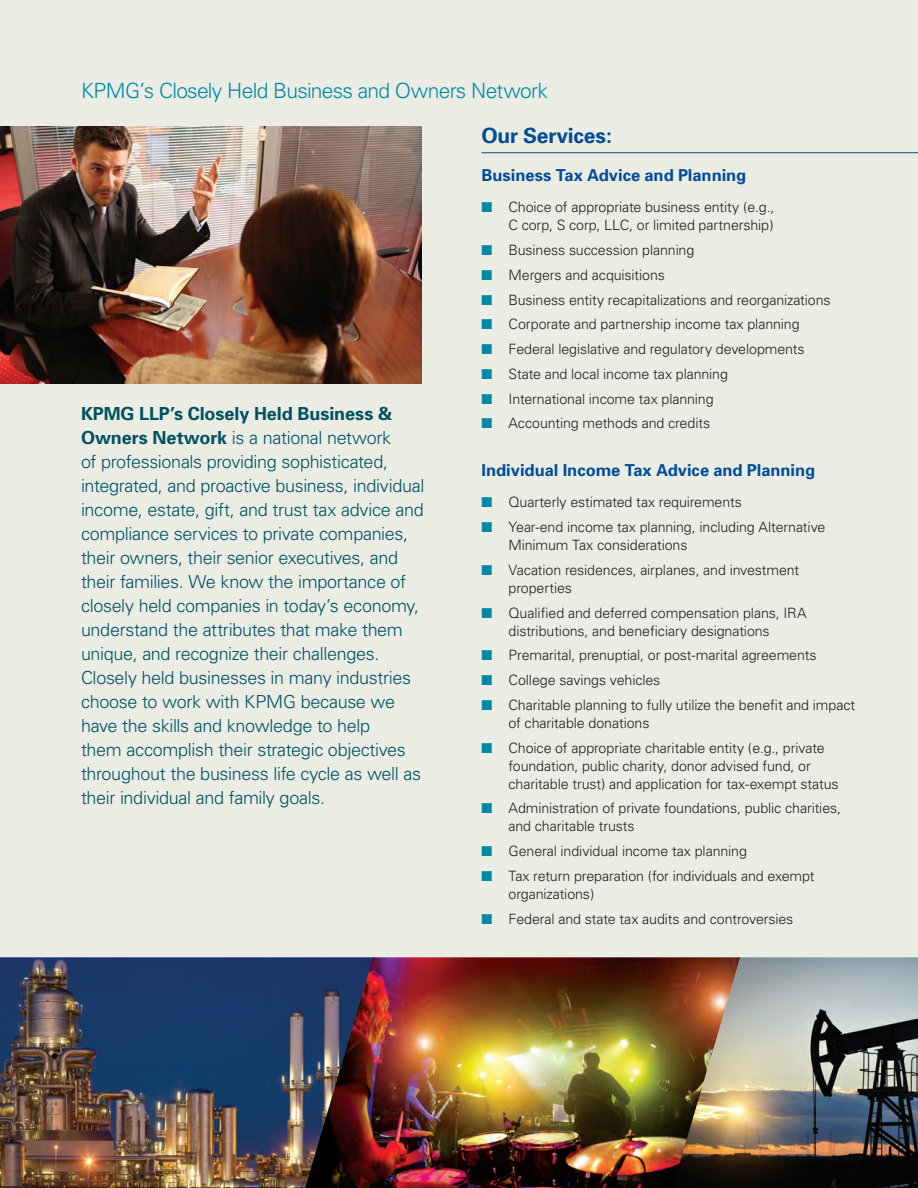
<style>
.page{position:relative;width:918px;height:1188px;background:#ebede5}
.page>*{position:absolute;margin:0;border:0;box-sizing:border-box;transform-origin:0 0}
.t1{font:300 21px "Univers";letter-spacing:-.035em;color:#0089a5}
.t2{font:700 21px "Univers";letter-spacing:-.015em;color:#014d97}
.t3{font:300 18px/24px "Univers";letter-spacing:-.02em;color:#005260}
.t4{font:700 16.5px "Univers";color:#014d97}
.t5{font:300 14.25px/18px "Univers";letter-spacing:-.01em;color:#231f20}
.s1{font-weight:700}
.s2{color:#0089a5}
</style>
<div class="page">
<hr style="left:482px;top:152px;width:436px;height:1px;background:#014d97">
<img style="left:0;top:127px;width:421px;height:257px">
<img style="left:0;top:957px;width:305px;height:231px">
<img style="left:305px;top:957px;width:367px;height:231px">
<img style="left:672px;top:957px;width:246px;height:231px">
<p class="t1" style="left:81px;top:78px;width:468px">KPMG’s Closely Held Business and Owners Network</p>
<p class="t3" style="left:81px;top:401px;width:345px"><span class="s1">KPMG LLP’s Closely Held Business &amp; Owners Network</span> is a national network<br>of professionals providing sophisticated, integrated, and proactive business, individual income, estate, gift, and trust tax advice and compliance services to private companies, their owners, their senior executives, and their families. We know the importance of closely held companies in today’s economy, understand the attributes that make them unique, and recognize their challenges.<br>Closely held businesses in many industries choose to work with KPMG because we have the skills and knowledge to help<br>them accomplish their strategic objectives throughout the business life cycle as well as their individual and family goals.</p>
<p class="t2" style="left:482px;top:123px;width:132px">Our Services:</p>
<p class="t4" style="left:482px;top:165px;width:266px">Business Tax Advice and Planning</p>
<p class="t5" style="left:482px;top:198px;width:294px;text-align:right"><span class="s2">■</span> Choice of appropriate business entity (e.g.,<br>C corp, S corp, LLC, or limited partnership)</p>
<p class="t5" style="left:481px;top:241px;width:214px"><span class="s2">■</span> Business succession planning</p>
<p class="t5" style="left:482px;top:266px;width:185px"><span class="s2">■</span> Mergers and acquisitions</p>
<p class="t5" style="left:482px;top:291px;width:351px"><span class="s2">■</span> Business entity recapitalizations and reorganizations</p>
<p class="t5" style="left:482px;top:315px;width:320px"><span class="s2">■</span> Corporate and partnership income tax planning</p>
<p class="t5" style="left:482px;top:340px;width:325px"><span class="s2">■</span> Federal legislative and regulatory developments</p>
<p class="t5" style="left:482px;top:365px;width:248px"><span class="s2">■</span> State and local income tax planning</p>
<p class="t5" style="left:482px;top:390px;width:234px"><span class="s2">■</span> International income tax planning</p>
<p class="t5" style="left:482px;top:414px;width:230px"><span class="s2">■</span> Accounting methods and credits</p>
<p class="t4" style="left:482px;top:460px;width:335px">Individual Income Tax Advice and Planning</p>
<p class="t5" style="left:482px;top:493px;width:262px"><span class="s2">■</span> Quarterly estimated tax requirements</p>
<p class="t5" style="left:508px;top:518px;width:318px;text-indent:-27px"><span class="s2">■</span> Year-end income tax planning, including Alternative<br>Minimum Tax considerations</p>
<p class="t5" style="left:508px;top:561px;width:292px;text-indent:-27px"><span class="s2">■</span> Vacation residences, airplanes, and investment properties</p>
<p class="t5" style="left:508px;top:604px;width:300px;text-indent:-27px"><span class="s2">■</span> Qualified and deferred compensation plans, IRA distributions, and beneficiary designations</p>
<p class="t5" style="left:481px;top:646px;width:337px"><span class="s2">■</span> Premarital, prenuptial, or post-marital agreements</p>
<p class="t5" style="left:482px;top:671px;width:180px"><span class="s2">■</span> College savings vehicles</p>
<p class="t5" style="left:508px;top:696px;width:348px;text-indent:-27px"><span class="s2">■</span> Charitable planning to fully utilize the benefit and impact of charitable donations</p>
<p class="t5" style="left:508px;top:739px;width:332px;text-indent:-27px"><span class="s2">■</span> Choice of appropriate charitable entity (e.g., private foundation, public charity, donor advised fund, or charitable trust) and application for tax-exempt status</p>
<p class="t5" style="left:508px;top:799px;width:334px;text-indent:-27px"><span class="s2">■</span> Administration of private foundations, public charities, and charitable trusts</p>
<p class="t5" style="left:481px;top:842px;width:267px"><span class="s2">■</span> General individual income tax planning</p>
<p class="t5" style="left:508px;top:867px;width:308px;text-indent:-27px"><span class="s2">■</span> Tax return preparation (for individuals and exempt organizations)</p>
<p class="t5" style="left:481px;top:910px;width:313px"><span class="s2">■</span> Federal and state tax audits and controversies</p>
</div>
